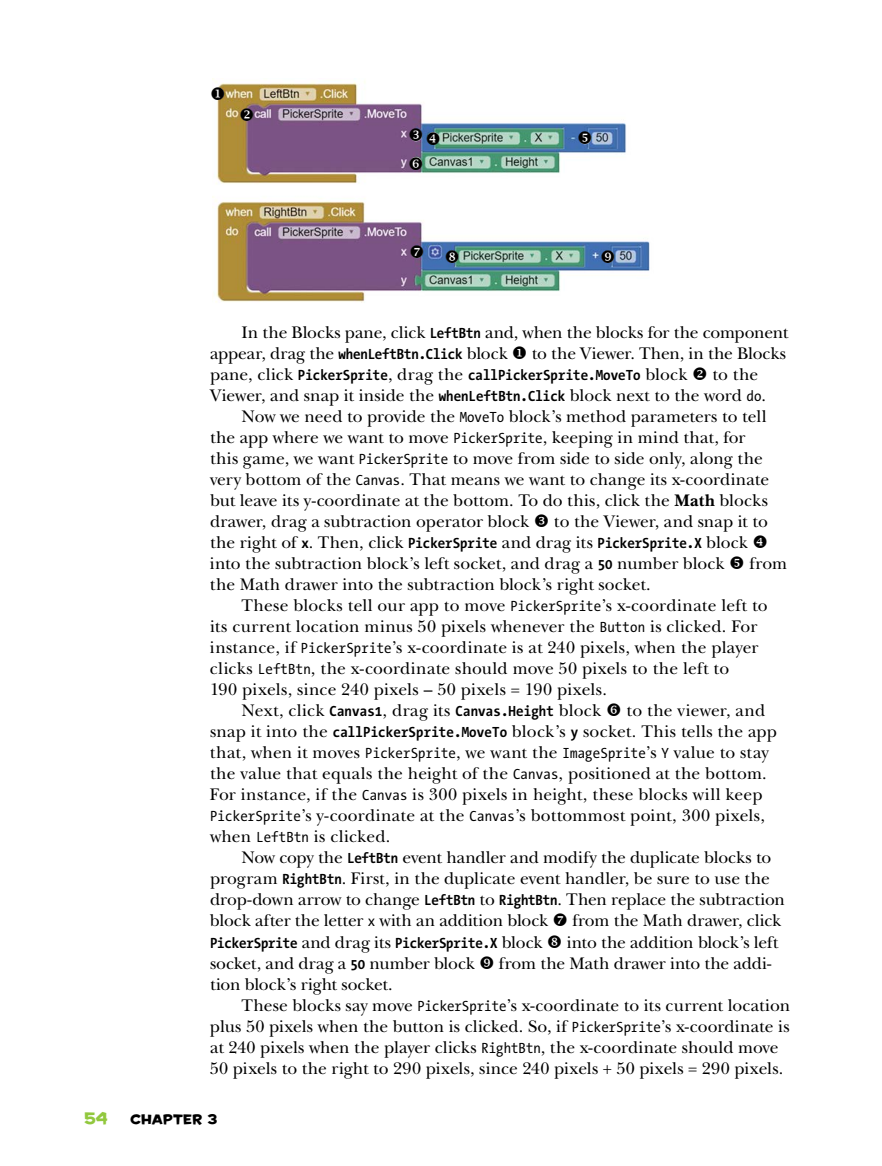
<style>
.page{position:relative;width:882px;height:1166px;background:#fff}
.page>*{position:absolute;margin:0;border:0;box-sizing:border-box;transform-origin:0 0}
.t1{font:17.5px/21px "New Baskerville";letter-spacing:.005em;color:#000}
.t2{font:15.75px "Housearama Kingpin";color:#92c83e}
.t3{font:700 14.88px "The Sans Mono Condensed";letter-spacing:.005em;color:#000}
.t4{font:13.12px "Housearama Kingpin";letter-spacing:.035em;color:#000}
.s1{font-family:"The Sans Mono Condensed";font-weight:700;font-size:14.88px}
.s2{font-family:"New Baskerville";font-weight:400;font-size:17.5px}
.s3{font-family:"The Sans Mono Condensed";font-size:14.88px}
.s4{font-weight:700}
</style>
<div class="page">
<img style="left:215px;top:81px;width:435px;height:222px">
<svg style="left:215px;top:87px;width:9px;height:13px"></svg>
<svg style="left:241px;top:109px;width:12px;height:12px"></svg>
<svg style="left:579px;top:132px;width:12px;height:12px"></svg>
<svg style="left:410px;top:157px;width:12px;height:12px"></svg>
<svg style="left:411px;top:246px;width:12px;height:12px"></svg>
<svg style="left:446px;top:251px;width:13px;height:12px"></svg>
<svg style="left:602px;top:251px;width:12px;height:12px"></svg>
<svg style="left:410px;top:129px;width:30px;height:16px"></svg>
<p class="t1" style="left:210px;top:322px;width:580px;text-align:right">In the Blocks pane, click <span class="s1">LeftBtn</span> and, when the blocks for the component appear, drag the <span class="s1">whenLeftBtn.Click</span> block ◆ to the Viewer. Then, in the Blocks</p>
<p class="t3" style="left:210px;top:367px;width:550px"><span class="s2">pane, click</span> PickerSprite<span class="s2">, drag the</span> callPickerSprite.MoveTo <span class="s2">block</span> ❖ <span class="s2">to the</span></p>
<p class="t1" style="left:210px;top:385px;width:558px">Viewer, and snap it inside the <span class="s1">whenLeftBtn.Click</span> block next to the word <span class="s3">do</span>.</p>
<p class="t1" style="left:242px;top:406px;width:527px">Now we need to provide the <span class="s3">MoveTo</span> block’s method parameters to tell</p>
<p class="t1" style="left:210px;top:427px;width:537px">the app where we want to move <span class="s3">PickerSprite</span>, keeping in mind that, for</p>
<p class="t1" style="left:210px;top:448px;width:554px">this game, we want <span class="s3">PickerSprite</span> to move from side to side only, along the</p>
<p class="t1" style="left:210px;top:469px;width:561px">very bottom of the <span class="s3">Canvas</span>. That means we want to change its x-coordinate</p>
<p class="t1" style="left:210px;top:490px;width:560px">but leave its y-coordinate at the bottom. To do this, click the <span class="s4">Math</span> blocks</p>
<p class="t1" style="left:210px;top:511px;width:321px">drawer, drag a subtraction operator block</p>
<p class="t1" style="left:210px;top:511px;width:559px;text-indent:344px">to the Viewer, and snap it to the right of <span class="s1">x</span>. Then, click <span class="s1">PickerSprite</span> and drag its <span class="s1">PickerSprite.X</span> block into the subtraction block’s left socket, and drag a <span class="s1">50</span> number block</p>
<p class="t1" style="left:749px;top:553px;width:39px">from</p>
<p class="t1" style="left:210px;top:574px;width:442px">the Math drawer into the subtraction block’s right socket.</p>
<p class="t1" style="left:241px;top:595px;width:528px">These blocks tell our app to move <span class="s3">PickerSprite</span>’s x-coordinate left to</p>
<p class="t1" style="left:210px;top:616px;width:549px">its current location minus 50 pixels whenever the <span class="s3">Button</span> is clicked. For</p>
<p class="t1" style="left:210px;top:637px;width:550px">instance, if <span class="s3">PickerSprite</span>’s x-coordinate is at 240 pixels, when the player</p>
<p class="t1" style="left:210px;top:658px;width:521px">clicks <span class="s3">LeftBtn</span>, the x-coordinate should move 50 pixels to the left to</p>
<p class="t1" style="left:210px;top:679px;width:399px">190 pixels, since 240 pixels – 50 pixels = 190 pixels.</p>
<p class="t1" style="left:242px;top:700px;width:361px">Next, click <span class="s1">Canvas1</span>, drag its <span class="s1">Canvas.Height</span> block</p>
<p class="t1" style="left:210px;top:700px;width:568px;text-indent:417px">to the viewer, and snap it into the <span class="s1">callPickerSprite.MoveTo</span> block’s <span class="s1">y</span> socket. This tells the app that, when it moves <span class="s3">PickerSprite</span>, we want the <span class="s3">ImageSprite</span>’s <span class="s3">Y</span> value to stay the value that equals the height of the <span class="s3">Canvas</span>, positioned at the bottom.<br>For instance, if the <span class="s3">Canvas</span> is 300 pixels in height, these blocks will keep <span class="s3">PickerSprite</span>’s y-coordinate at the <span class="s3">Canvas</span>’s bottommost point, 300 pixels, when <span class="s3">LeftBtn</span> is clicked.</p>
<p class="t1" style="left:210px;top:847px;width:577px;text-indent:32px">Now copy the <span class="s1">LeftBtn</span> event handler and modify the duplicate blocks to program <span class="s1">RightBtn</span>. First, in the duplicate event handler, be sure to use the drop-down arrow to change <span class="s1">LeftBtn</span> to <span class="s1">RightBtn</span>. Then replace the subtraction block after the letter <span class="s3">x</span> with an addition block</p>
<p class="t1" style="left:572px;top:910px;width:211px">from the Math drawer, click</p>
<p class="t3" style="left:210px;top:934px;width:334px">PickerSprite <span class="s2">and drag its</span> PickerSprite.X <span class="s2">block</span></p>
<p class="t1" style="left:567px;top:931px;width:213px">into the addition block’s left</p>
<p class="t1" style="left:210px;top:952px;width:266px">socket, and drag a <span class="s1">50</span> number block</p>
<p class="t1" style="left:499px;top:952px;width:274px">from the Math drawer into the addi-</p>
<p class="t1" style="left:210px;top:973px;width:184px">tion block’s right socket.</p>
<p class="t1" style="left:242px;top:994px;width:550px">These blocks say move <span class="s3">PickerSprite</span>’s x-coordinate to its current location</p>
<p class="t1" style="left:210px;top:1015px;width:581px">plus 50 pixels when the button is clicked. So, if <span class="s3">PickerSprite</span>’s x-coordinate is</p>
<p class="t1" style="left:210px;top:1036px;width:570px">at 240 pixels when the player clicks <span class="s3">RightBtn</span>, the x-coordinate should move</p>
<p class="t1" style="left:210px;top:1057px;width:575px">50 pixels to the right to 290 pixels, since 240 pixels + 50 pixels = 290 pixels.</p>
<p class="t2" style="left:84px;top:1107px;width:25px">54</p>
<p class="t4" style="left:130px;top:1110px;width:89px">CHAPTER 3</p>
</div>
